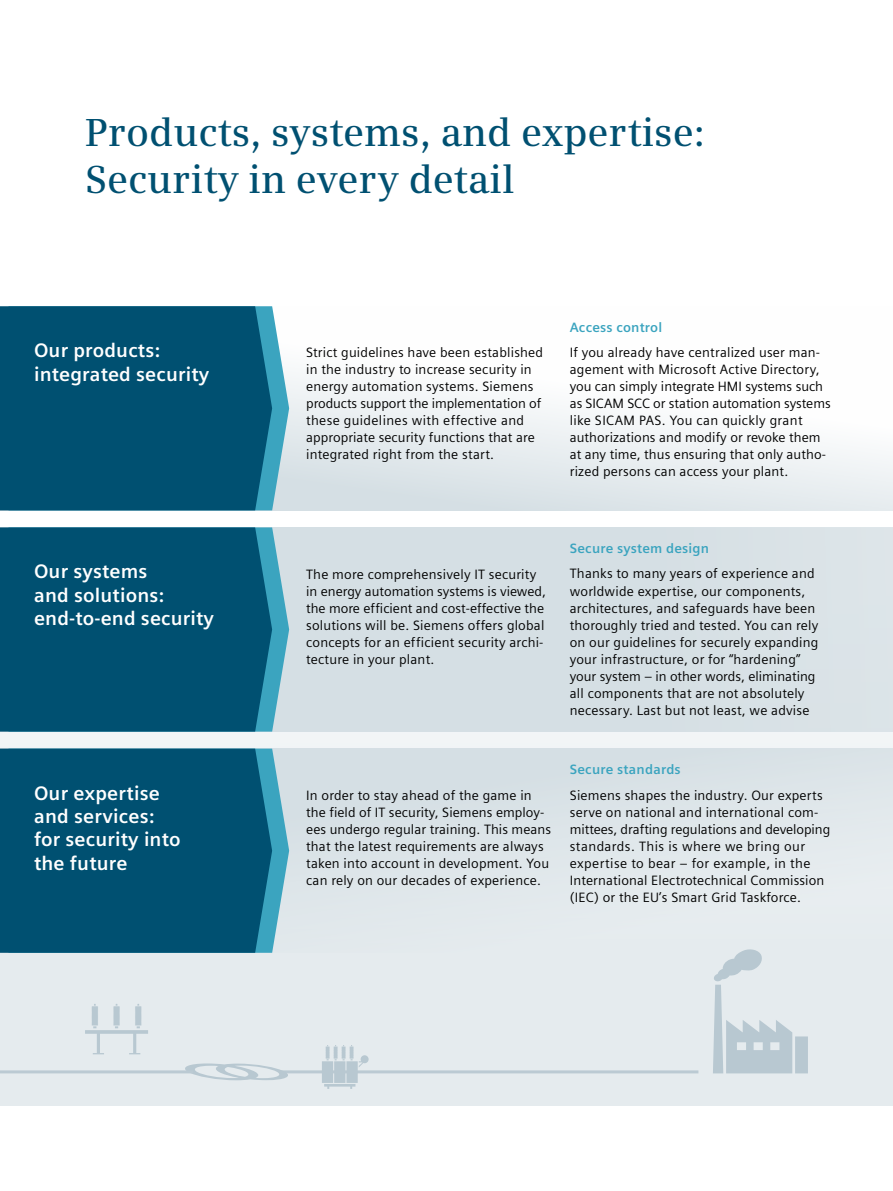
<style>
.page{position:relative;width:893px;height:1191px;background:#fff}
.page>*{position:absolute;margin:0;border:0;box-sizing:border-box;transform-origin:0 0}
.t1{font:600 39px/46.8px "Siemens Serif";color:#005071}
.t2{font:700 19.5px/23.4px "Siemens Sans";letter-spacing:.01em;color:#fff}
.t3{font:13.5px/17px "Siemens Sans";letter-spacing:.015em;color:#000}
.t4{font:700 13.5px "Siemens Sans";letter-spacing:.015em;color:#3ba4bf}
</style>
<div class="page">
<div style="left:0;top:306px;width:893px;height:204px;background:linear-gradient(to bottom,#fff,#dfe6ea)"></div>
<div style="left:0;top:527px;width:893px;height:579px;background:#e0e7eb"></div>
<svg style="left:272px;top:306px;width:17px;height:204px"></svg>
<div style="left:0;top:306px;width:272px;height:204px;background:#005071"></div>
<svg style="left:272px;top:527px;width:17px;height:204px"></svg>
<div style="left:0;top:527px;width:272px;height:204px;background:#005071"></div>
<svg style="left:272px;top:748px;width:17px;height:204px"></svg>
<div style="left:0;top:748px;width:272px;height:204px;background:#005071"></div>
<hr style="left:281px;top:1070px;width:417px;height:3px;background:#fff">
<svg style="left:173px;top:1063px;width:127px;height:17px"></svg>
<svg style="left:713px;top:949px;width:95px;height:124px"></svg>
<svg style="left:85px;top:1004px;width:63px;height:50px"></svg>
<svg style="left:322px;top:1045px;width:47px;height:44px"></svg>
<hr style="left:0;top:1070px;width:193px;height:3px;background:#fff">
<h1 class="t1" style="left:85px;top:109px;width:621px">Products, systems, and expertise:<br>Security in every detail</h1>
<h2 class="t2" style="left:34px;top:339px;width:177px">Our products: integrated security</h2>
<p class="t3" style="left:306px;top:344px;width:238px">Strict guidelines have been established in the industry to increase security in energy automation systems. Siemens products support the implementation of these guidelines with effective and appropriate security functions that are integrated right from the start.</p>
<p class="t4" style="left:570px;top:319px;width:94px">Access control</p>
<p class="t3" style="left:570px;top:344px;width:262px">If you already have centralized user man&shy;agement with Microsoft Active Directory, you can simply integrate HMI systems such as SICAM SCC or station automation systems like SICAM PAS. You can quickly grant authorizations and modify or revoke them at any time, thus ensuring that only autho&shy;rized persons can access your plant.</p>
<h2 class="t2" style="left:34px;top:560px;width:182px">Our systems<br>and solutions: end-to-end security</h2>
<p class="t3" style="left:306px;top:565px;width:241px">The more comprehensively IT security in energy automation systems is viewed, the more efficient and cost-effective the solutions will be. Siemens offers global concepts for an efficient security archi&shy;tecture in your plant.</p>
<p class="t4" style="left:570px;top:540px;width:141px">Secure system design</p>
<p class="t3" style="left:570px;top:565px;width:250px">Thanks to many years of experience and worldwide expertise, our components, architectures, and safeguards have been thoroughly tried and tested. You can rely on our guidelines for securely expanding your infrastructure, or for “hardening” your system – in other words, eliminating all components that are not absolutely necessary. Last but not least, we advise</p>
<h2 class="t2" style="left:34px;top:781px;width:148px">Our expertise and services: for security into the future</h2>
<p class="t3" style="left:306px;top:786px;width:246px">In order to stay ahead of the game in the field of IT security, Siemens employ&shy;ees undergo regular training. This means that the latest requirements are always taken into account in development. You can rely on our decades of experience.</p>
<p class="t4" style="left:570px;top:762px;width:112px">Secure standards</p>
<p class="t3" style="left:570px;top:786px;width:262px">Siemens shapes the industry. Our experts serve on national and international com&shy;mittees, drafting regulations and developing standards. This is where we bring our expertise to bear – for example, in the International Electrotechnical Commission (IEC) or the EU’s Smart Grid Taskforce.</p>
</div>
